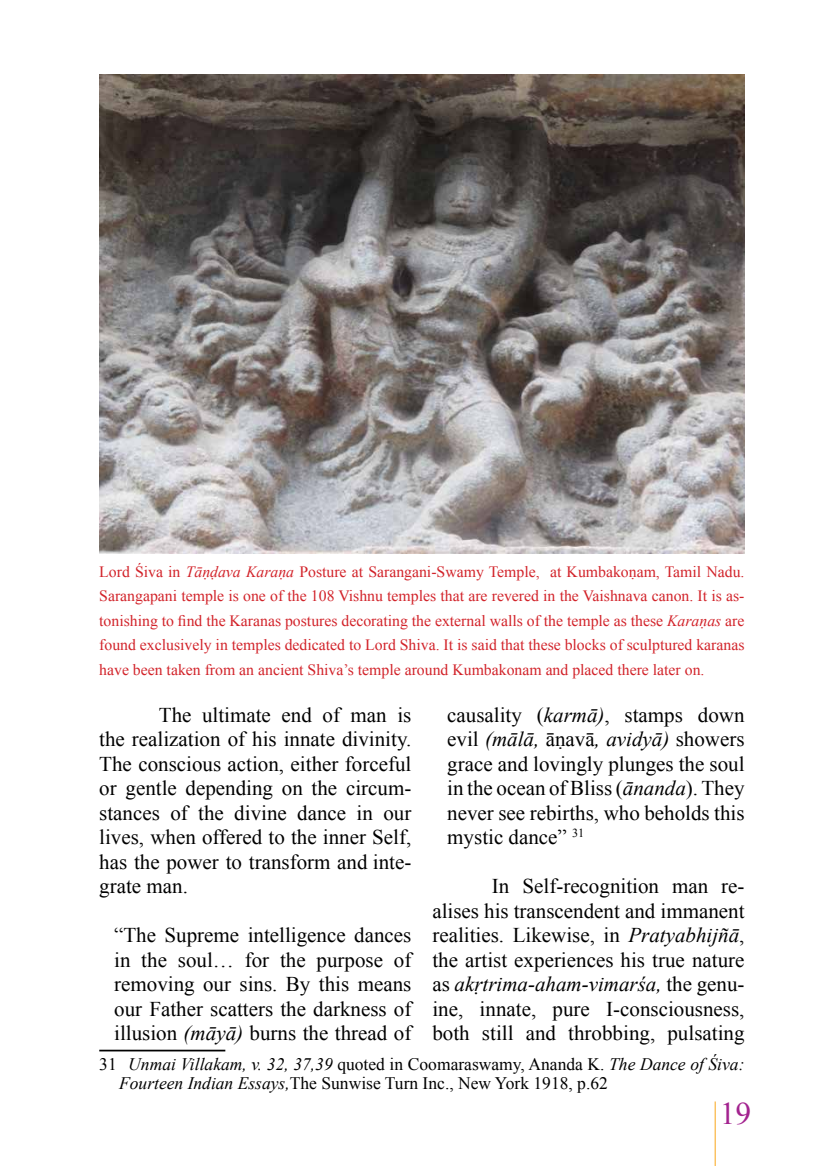
<style>
.page{position:relative;width:819px;height:1166px;background:#fff}
.page>*{position:absolute;margin:0;border:0;box-sizing:border-box;transform-origin:0 0}
.t1{font:31.5px "Times New Roman";color:#a3238f}
.t2{font:21px/24.5px "Times New Roman";color:#000;text-align:justify}
.t3{font:17.5px/19.2px "Times New Roman";color:#000}
.t4{font:15.75px/24.5px "Times New Roman";color:#d2232a;text-align:justify}
.s1{font-style:italic}
</style>
<div class="page">
<hr style="left:714px;top:1101px;width:1px;height:65px;background:#faa61a">
<hr style="left:99px;top:1049px;width:126px;height:2px;background:#000">
<img style="left:99px;top:74px;width:645px;height:480px">
<p class="t4" style="left:99px;top:559px;width:646px">Lord Śiva in <span class="s1">Tāṇḍava Karaṇa</span> Posture at Sarangani-Swamy Temple, at Kumbakoṇam, Tamil Nadu.<br>Sarangapani temple is one of the 108 Vishnu temples that are revered in the Vaishnava canon. It is as&shy;tonishing to find the Karanas postures decorating the external walls of the temple as these <span class="s1">Karaṇas</span> are found exclusively in temples dedicated to Lord Shiva. It is said that these blocks of sculptured karanas have been taken from an ancient Shiva’s temple around Kumbakonam and placed there later on.</p>
<p class="t2" style="left:99px;top:702px;width:313px;text-indent:60px">The ultimate end of man is the realization of his innate divinity.<br>The conscious action, either forceful or gentle depending on the circum&shy;stances of the divine dance in our lives, when offered to the inner Self, has the power to transform and inte&shy;grate man.</p>
<p class="t2" style="left:114px;top:922px;width:299px">“The Supreme intelligence dances in the soul… for the purpose of removing our sins. By this means our Father scatters the darkness of illusion <span class="s1">(māyā)</span> burns the thread of</p>
<p class="t3" style="left:119px;top:1054px;width:627px;text-indent:-20px">31 <span class="s1">Unmai Villakam, v. 32, 37,39</span> quoted in Coomaraswamy, Ananda K. <span class="s1">The Dance of Śiva:<br>Fourteen Indian Essays,</span>The Sunwise Turn Inc., New York 1918, p.62</p>
<p class="t2" style="left:447px;top:702px;width:299px">causality (<span class="s1">karmā)</span>, stamps down evil <span class="s1">(mālā,</span> āṇavā<span class="s1">, avidyā)</span> showers grace and lovingly plunges the soul in the ocean of Bliss (<span class="s1">ānanda</span>). They never see rebirths, who beholds this mystic dance” <sup>31</sup></p>
<p class="t2" style="left:432px;top:873px;width:313px;text-indent:60px">In Self-recognition man re&shy;alises his transcendent and immanent realities. Likewise, in <span class="s1">Pratyabhijñā</span>, the artist experiences his true nature as <span class="s1">akṛtrima-aham-vimarśa,</span> the genu&shy;ine, innate, pure I-consciousness, both still and throbbing, pulsating</p>
<h1 class="t1" style="left:719px;top:1092px;width:33px">19</h1>
</div>
